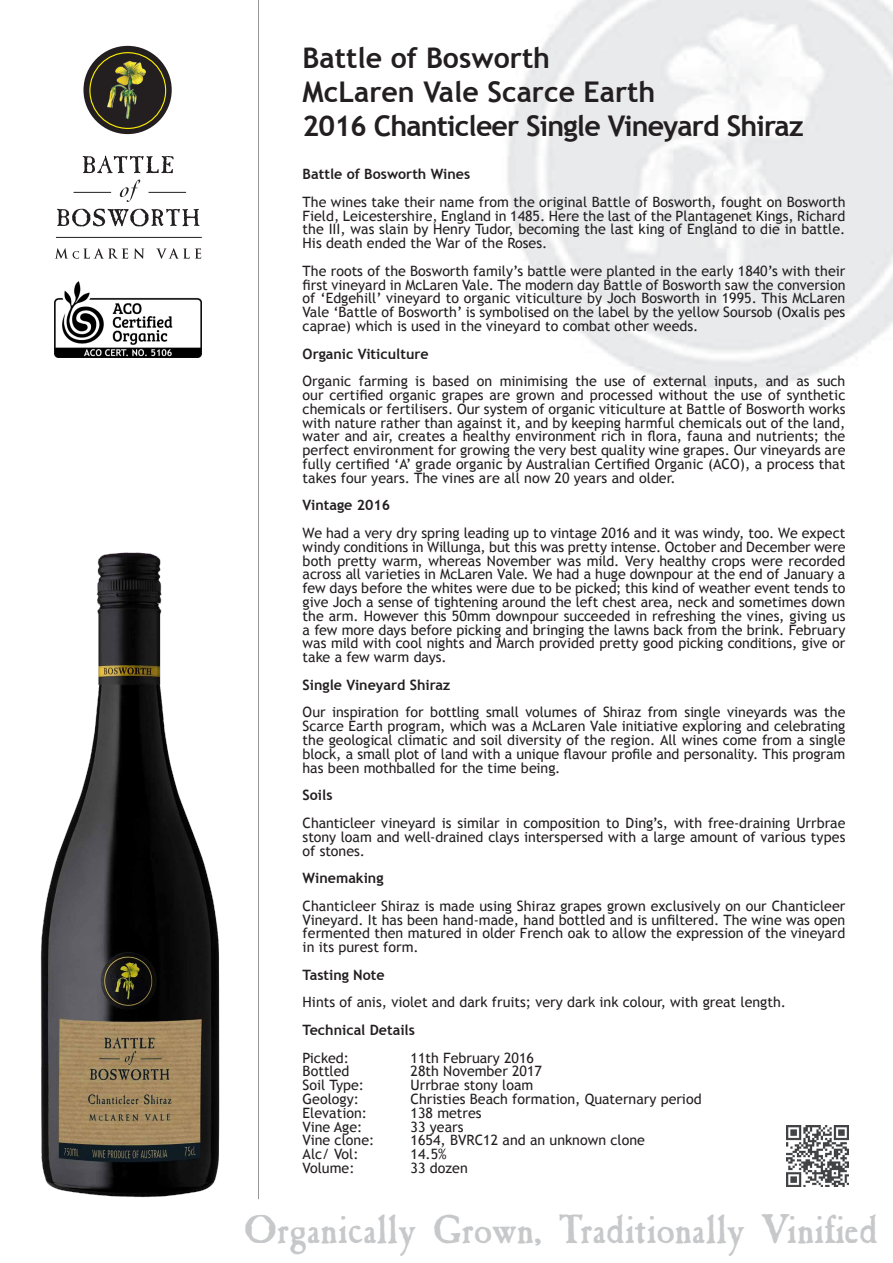
<style>
.page{position:relative;width:893px;height:1263px;background:#fff}
.page>*{position:absolute;margin:0;border:0;box-sizing:border-box;transform-origin:0 0}
.t1{font:39.75px "Caslon Antique VL";color:#c7c8ca}
.t2{font:700 28.5px "Trebuchet MS";color:#231f20}
.t3{font:700 28.5px "Trebuchet MS";letter-spacing:-.03em;color:#231f20}
.t4{font:14.25px/13.8px "Trebuchet MS";color:#231f20;text-align:justify}
.t5{font:700 14.25px "Trebuchet MS";color:#231f20}
</style>
<div class="page">
<img style="left:55px;top:281px;width:147px;height:76px">
<div style="left:83px;top:46px;width:89px;height:88px;background:#231f20;border-radius:50%"></div>
<div style="left:89px;top:52px;width:77px;height:77px;border:1px solid #fff101;border-radius:50%"></div>
<img style="left:107px;top:61px;width:39px;height:58px">
<svg style="left:55px;top:248px;width:73px;height:11px"></svg>
<svg style="left:134px;top:248px;width:10px;height:11px"></svg>
<svg style="left:156px;top:248px;width:45px;height:11px"></svg>
<hr style="left:74px;top:192px;width:37px;height:1px;background:#231f20">
<hr style="left:149px;top:192px;width:37px;height:1px;background:#231f20">
<svg style="left:57px;top:209px;width:143px;height:17px"></svg>
<svg style="left:83px;top:156px;width:91px;height:17px"></svg>
<svg style="left:120px;top:179px;width:20px;height:23px"></svg>
<hr style="left:56px;top:237px;width:146px;height:1px;background:#231f20">
<hr style="left:258px;top:0;width:1px;height:1199px;background:#939598">
<img style="left:40px;top:552px;width:180px;height:646px">
<img style="left:787px;top:1125px;width:61px;height:62px">
<p class="t2" style="left:303px;top:40px;width:249px">Battle of Bosworth</p>
<p class="t2" style="left:303px;top:74px;width:354px">McLaren Vale Scarce Earth</p>
<p class="t3" style="left:303px;top:109px;width:503px">2016 Chanticleer Single Vineyard Shiraz</p>
<p class="t5" style="left:303px;top:165px;width:169px">Battle of Bosworth Wines</p>
<p class="t4" style="left:303px;top:195px;width:544px">The wines take their name from the original Battle of Bosworth, fought on Bosworth Field, Leicestershire, England in 1485. Here the last of the Plantagenet Kings, Richard the III, was slain by Henry Tudor, becoming the last king of England to die in battle.<br>His death ended the War of the Roses.</p>
<p class="t4" style="left:303px;top:264px;width:544px">The roots of the Bosworth family’s battle were planted in the early 1840’s with their first vineyard in McLaren Vale. The modern day Battle of Bosworth saw the conversion of ‘Edgehill’ vineyard to organic viticulture by Joch Bosworth in 1995. This McLaren Vale ‘Battle of Bosworth’ is symbolised on the label by the yellow Soursob (Oxalis pes caprae) which is used in the vineyard to combat other weeds.</p>
<p class="t5" style="left:303px;top:345px;width:128px">Organic Viticulture</p>
<p class="t4" style="left:303px;top:374px;width:544px">Organic farming is based on minimising the use of external inputs, and as such our certified organic grapes are grown and processed without the use of synthetic chemicals or fertilisers. Our system of organic viticulture at Battle of Bosworth works with nature rather than against it, and by keeping harmful chemicals out of the land, water and air, creates a healthy environment rich in flora, fauna and nutrients; the perfect environment for growing the very best quality wine grapes. Our vineyards are fully certified ‘A’ grade organic by Australian Certified Organic (ACO), a process that takes four years. The vines are all now 20 years and older.</p>
<p class="t5" style="left:303px;top:496px;width:89px">Vintage 2016</p>
<p class="t4" style="left:303px;top:526px;width:544px">We had a very dry spring leading up to vintage 2016 and it was windy, too. We expect windy conditions in Willunga, but this was pretty intense. October and December were both pretty warm, whereas November was mild. Very healthy crops were recorded across all varieties in McLaren Vale. We had a huge downpour at the end of January a few days before the whites were due to be picked; this kind of weather event tends to give Joch a sense of tightening around the left chest area, neck and sometimes down the arm. However this 50mm downpour succeeded in refreshing the vines, giving us a few more days before picking and bringing the lawns back from the brink. February was mild with cool nights and March provided pretty good picking conditions, give or take a few warm days.</p>
<p class="t5" style="left:303px;top:676px;width:149px">Single Vineyard Shiraz</p>
<p class="t4" style="left:303px;top:706px;width:544px">Our inspiration for bottling small volumes of Shiraz from single vineyards was the Scarce Earth program, which was a McLaren Vale initiative exploring and celebrating the geological climatic and soil diversity of the region. All wines come from a single block, a small plot of land with a unique flavour profile and personality. This program has been mothballed for the time being.</p>
<p class="t5" style="left:303px;top:786px;width:31px">Soils</p>
<p class="t4" style="left:303px;top:816px;width:544px">Chanticleer vineyard is similar in composition to Ding’s, with free-draining Urrbrae stony loam and well-drained clays interspersed with a large amount of various types of stones.</p>
<p class="t5" style="left:303px;top:869px;width:82px">Winemaking</p>
<p class="t4" style="left:303px;top:899px;width:544px">Chanticleer Shiraz is made using Shiraz grapes grown exclusively on our Chanticleer Vineyard. It has been hand-made, hand bottled and is unfiltered. The wine was open fermented then matured in older French oak to allow the expression of the vineyard in its purest form.</p>
<p class="t5" style="left:303px;top:966px;width:84px">Tasting Note</p>
<p class="t4" style="left:303px;top:995px;width:485px">Hints of anis, violet and dark fruits; very dark ink colour, with great length.</p>
<p class="t5" style="left:303px;top:1021px;width:114px">Technical Details</p>
<p class="t4" style="left:303px;top:1051px;width:48px">Picked:</p>
<p class="t4" style="left:411px;top:1051px;width:125px">11th February 2016</p>
<p class="t4" style="left:303px;top:1064px;width:48px">Bottled</p>
<p class="t4" style="left:411px;top:1064px;width:133px">28th November 2017</p>
<p class="t4" style="left:303px;top:1078px;width:63px">Soil Type:</p>
<p class="t4" style="left:411px;top:1078px;width:124px">Urrbrae stony loam</p>
<p class="t4" style="left:303px;top:1092px;width:58px">Geology:</p>
<p class="t4" style="left:411px;top:1092px;width:292px">Christies Beach formation, Quaternary period</p>
<p class="t4" style="left:303px;top:1106px;width:66px">Elevation:</p>
<p class="t4" style="left:411px;top:1106px;width:73px">138 metres</p>
<p class="t4" style="left:303px;top:1120px;width:61px">Vine Age:</p>
<p class="t4" style="left:411px;top:1120px;width:54px">33 years</p>
<p class="t4" style="left:303px;top:1133px;width:73px">Vine clone:</p>
<p class="t4" style="left:411px;top:1133px;width:236px">1654, BVRC12 and an unknown clone</p>
<p class="t4" style="left:303px;top:1147px;width:57px">Alc/ Vol:</p>
<p class="t4" style="left:411px;top:1147px;width:38px">14.5%</p>
<p class="t4" style="left:303px;top:1161px;width:53px">Volume:</p>
<p class="t4" style="left:411px;top:1161px;width:59px">33 dozen</p>
<p class="t1" style="left:245px;top:1204px;width:635px">Organically Grown, Traditionally Vinified</p>
</div>
